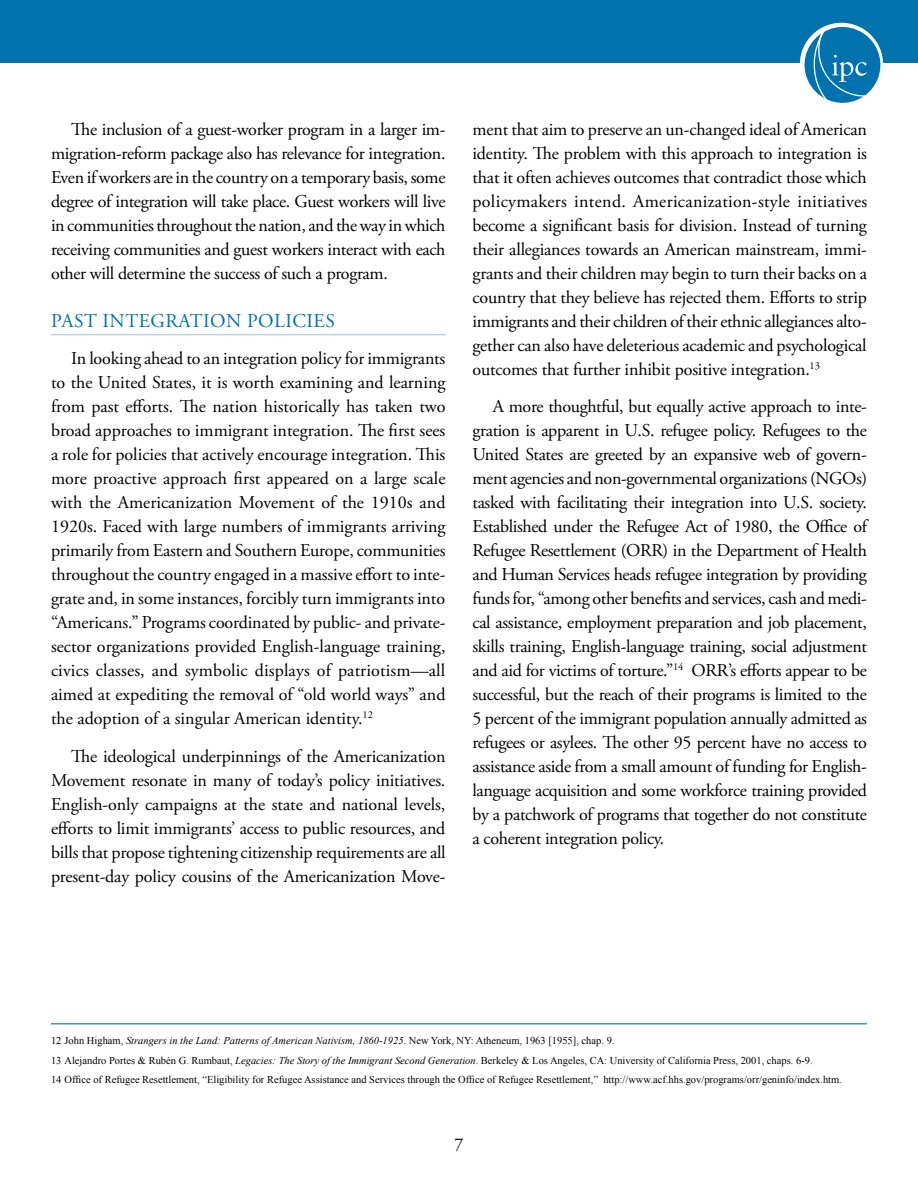
<style>
.page{position:relative;width:918px;height:1188px;background:#fff}
.page>*{position:absolute;margin:0;border:0;box-sizing:border-box;transform-origin:0 0}
.t1{font:19.5px "Adobe Garamond Pro";letter-spacing:.025em;color:#0072ae}
.t2{font:18px/24px "Adobe Garamond Pro";letter-spacing:-.01em;color:#000;text-align:justify}
.t3{font:10.5px/19.5px "Times New Roman";color:#000}
.s1{font-style:italic}
</style>
<div class="page">
<div style="left:0;top:0;width:918px;height:62px;background:#0072ae"></div>
<svg style="left:800px;top:23px;width:83px;height:83px"></svg>
<div style="left:805px;top:27px;width:75px;height:76px;background:#0072ae;border-radius:50%"></div>
<svg style="left:813px;top:29px;width:54px;height:73px"></svg>
<hr style="left:51px;top:334px;width:395px;height:1px;background:#b3d5e7">
<hr style="left:51px;top:1023px;width:816px;height:2px;background:#4095c2">
<p class="t2" style="left:51px;top:117px;width:396px;text-indent:20px">The inclusion of a guest-worker program in a larger im&shy;migration-reform package also has relevance for integration.<br>Even if workers are in the country on a temporary basis, some degree of integration will take place. Guest workers will live in communities throughout the nation, and the way in which receiving communities and guest workers interact with each other will determine the success of such a program.</p>
<p class="t1" style="left:51px;top:309px;width:285px">PAST INTEGRATION POLICIES</p>
<p class="t2" style="left:51px;top:347px;width:396px;text-indent:20px">In looking ahead to an integration policy for immigrants to the United States, it is worth examining and learning from past efforts. The nation historically has taken two broad approaches to immigrant integration. The first sees a role for policies that actively encourage integration. This more proactive approach first appeared on a large scale with the Americanization Movement of the 1910s and 1920s. Faced with large numbers of immigrants arriving primarily from Eastern and Southern Europe, communities throughout the country engaged in a massive effort to inte&shy;grate and, in some instances, forcibly turn immigrants into “Americans.” Programs coordinated by public- and private&shy;sector organizations provided English-language training, civics classes, and symbolic displays of patriotism—all aimed at expediting the removal of “old world ways” and the adoption of a singular American identity.<sup>12</sup></p>
<p class="t2" style="left:51px;top:744px;width:396px;text-indent:20px">The ideological underpinnings of the Americanization Movement resonate in many of today’s policy initiatives.<br>English-only campaigns at the state and national levels, efforts to limit immigrants’ access to public resources, and bills that propose tightening citizenship requirements are all present-day policy cousins of the Americanization Move-</p>
<p class="t2" style="left:472px;top:117px;width:396px">ment that aim to preserve an un-changed ideal of American identity. The problem with this approach to integration is that it often achieves outcomes that contradict those which policymakers intend. Americanization-style initiatives become a significant basis for division. Instead of turning their allegiances towards an American mainstream, immi&shy;grants and their children may begin to turn their backs on a country that they believe has rejected them. Efforts to strip immigrants and their children of their ethnic allegiances alto&shy;gether can also have deleterious academic and psychological outcomes that further inhibit positive integration.<sup>13</sup></p>
<p class="t2" style="left:472px;top:395px;width:396px;text-indent:20px">A more thoughtful, but equally active approach to inte&shy;gration is apparent in U.S. refugee policy. Refugees to the United States are greeted by an expansive web of govern&shy;ment agencies and non-governmental organizations (NGOs) tasked with facilitating their integration into U.S. society.<br>Established under the Refugee Act of 1980, the Office of Refugee Resettlement (ORR) in the Department of Health and Human Services heads refugee integration by providing funds for, “among other benefits and services, cash and medi&shy;cal assistance, employment preparation and job placement, skills training, English-language training, social adjustment and aid for victims of torture.”<sup>14</sup> ORR’s efforts appear to be successful, but the reach of their programs is limited to the 5 percent of the immigrant population annually admitted as refugees or asylees. The other 95 percent have no access to assistance aside from a small amount of funding for English&shy;language acquisition and some workforce training provided by a patchwork of programs that together do not constitute a coherent integration policy.</p>
<p class="t3" style="left:51px;top:1031px;width:792px">12 John Higham, <span class="s1">Strangers in the Land: Patterns of American Nativism, 1860-1925</span>. New York, NY: Atheneum, 1963 [1955], chap. 9.<br>13 Alejandro Portes &amp; Rubén G. Rumbaut, <span class="s1">Legacies: The Story of the Immigrant Second Generation</span>. Berkeley &amp; Los Angeles, CA: University of California Press, 2001, chaps. 6-9.<br>14 Office of Refugee Resettlement, “Eligibility for Refugee Assistance and Services through the Office of Refugee Resettlement,” http://www.acf.hhs.gov/programs/orr/geninfo/index.htm.</p>
</div>
